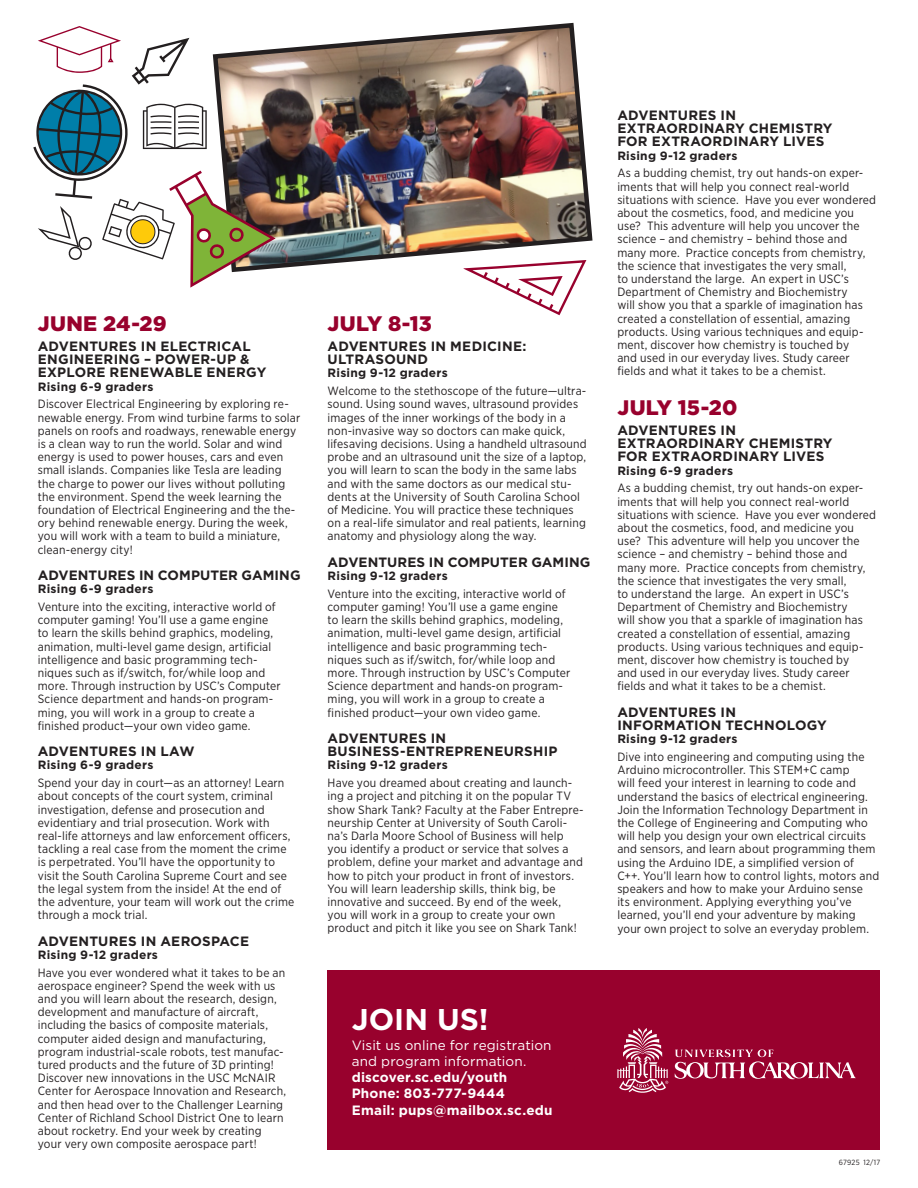
<style>
.page{position:relative;width:918px;height:1188px;background:#fff}
.page>*{position:absolute;margin:0;border:0;box-sizing:border-box;transform-origin:0 0}
.t1{font:700 30px "Gotham";color:#fff}
.Month{font:900 21px "Gotham";letter-spacing:.015em;color:#98012d}
.subhead_1{font:700 13.5px/13.2px "Gotham";letter-spacing:.015em;color:#231f20}
.t2{font:700 13.5px "Gotham";letter-spacing:.015em;color:#fff}
.t3{font:13.5px/16.2px "Gotham";letter-spacing:.01em;color:#fff}
.body_copy{font:12px/13.2px "Gotham Narrow";letter-spacing:.015em;color:#231f20}
.sughead_2{font:700 12px "Gotham";letter-spacing:.02em;color:#231f20}
.body_copy-2{font:7.5px "Gotham Narrow";letter-spacing:.02em;color:#231f20}
</style>
<div class="page">
<img style="left:276px;top:22px;width:317px;height:247px">
<div style="left:328px;top:971px;width:552px;height:179px;background:#98012d"></div>
<svg style="left:675px;top:1049px;width:181px;height:30px"></svg>
<svg style="left:617px;top:1028px;width:51px;height:65px"></svg>
<svg style="left:463px;top:260px;width:123px;height:55px"></svg>
<svg style="left:33px;top:26px;width:243px;height:262px"></svg>
<p class="Month" style="left:38px;top:309px;width:130px">JUNE 24-29</p>
<p class="subhead_1" style="left:38px;top:340px;width:230px">ADVENTURES IN ELECTRICAL<br>ENGINEERING – POWER-UP &amp;<br>EXPLORE RENEWABLE ENERGY</p>
<p class="sughead_2" style="left:38px;top:378px;width:117px">Rising 6-9 graders</p>
<p class="body_copy" style="left:38px;top:397px;width:264px">Discover Electrical Engineering by exploring re&shy;newable energy. From wind turbine farms to solar panels on roofs and roadways, renewable energy is a clean way to run the world. Solar and wind energy is used to power houses, cars and even small islands. Companies like Tesla are leading the charge to power our lives without polluting the environment. Spend the week learning the foundation of Electrical Engineering and the the&shy;ory behind renewable energy. During the week, you will work with a team to build a miniature, clean-energy city!</p>
<p class="subhead_1" style="left:38px;top:569px;width:264px">ADVENTURES IN COMPUTER GAMING</p>
<p class="sughead_2" style="left:38px;top:581px;width:117px">Rising 6-9 graders</p>
<p class="body_copy" style="left:38px;top:600px;width:244px">Venture into the exciting, interactive world of computer gaming! You’ll use a game engine to learn the skills behind graphics, modeling, animation, multi-level game design, artificial intelligence and basic programming tech&shy;niques such as if/switch, for/while loop and more. Through instruction by USC’s Computer Science department and hands-on program&shy;ming, you will work in a group to create a finished product—your own video game.</p>
<p class="subhead_1" style="left:38px;top:745px;width:158px">ADVENTURES IN LAW</p>
<p class="sughead_2" style="left:38px;top:757px;width:117px">Rising 6-9 graders</p>
<p class="body_copy" style="left:38px;top:776px;width:258px">Spend your day in court—as an attorney! Learn about concepts of the court system, criminal investigation, defense and prosecution and evidentiary and trial prosecution. Work with real-life attorneys and law enforcement officers, tackling a real case from the moment the crime is perpetrated. You’ll have the opportunity to visit the South Carolina Supreme Court and see the legal system from the inside! At the end of the adventure, your team will work out the crime through a mock trial.</p>
<p class="subhead_1" style="left:38px;top:934px;width:213px">ADVENTURES IN AEROSPACE</p>
<p class="sughead_2" style="left:38px;top:947px;width:122px">Rising 9-12 graders</p>
<p class="body_copy" style="left:38px;top:966px;width:250px">Have you ever wondered what it takes to be an aerospace engineer? Spend the week with us and you will learn about the research, design, development and manufacture of aircraft, including the basics of composite materials, computer aided design and manufacturing, program industrial-scale robots, test manufac&shy;tured products and the future of 3D printing!<br>Discover new innovations in the USC McNAIR Center for Aerospace Innovation and Research, and then head over to the Challenger Learning Center of Richland School District One to learn about rocketry. End your week by creating your very own composite aerospace part!</p>
<p class="Month" style="left:328px;top:309px;width:106px">JULY 8-13</p>
<p class="subhead_1" style="left:328px;top:340px;width:200px">ADVENTURES IN MEDICINE:<br>ULTRASOUND</p>
<p class="sughead_2" style="left:328px;top:365px;width:122px">Rising 9-12 graders</p>
<p class="body_copy" style="left:328px;top:384px;width:261px">Welcome to the stethoscope of the future—ultra&shy;sound. Using sound waves, ultrasound provides images of the inner workings of the body in a non-invasive way so doctors can make quick, lifesaving decisions. Using a handheld ultrasound probe and an ultrasound unit the size of a laptop, you will learn to scan the body in the same labs and with the same doctors as our medical stu&shy;dents at the University of South Carolina School of Medicine. You will practice these techniques on a real-life simulator and real patients, learning anatomy and physiology along the way.</p>
<p class="subhead_1" style="left:328px;top:555px;width:264px">ADVENTURES IN COMPUTER GAMING</p>
<p class="sughead_2" style="left:328px;top:568px;width:122px">Rising 9-12 graders</p>
<p class="body_copy" style="left:328px;top:587px;width:244px">Venture into the exciting, interactive world of computer gaming! You’ll use a game engine to learn the skills behind graphics, modeling, animation, multi-level game design, artificial intelligence and basic programming tech&shy;niques such as if/switch, for/while loop and more. Through instruction by USC’s Computer Science department and hands-on program&shy;ming, you will work in a group to create a finished product—your own video game.</p>
<p class="subhead_1" style="left:328px;top:732px;width:231px">ADVENTURES IN<br>BUSINESS-ENTREPRENEURSHIP</p>
<p class="sughead_2" style="left:328px;top:757px;width:122px">Rising 9-12 graders</p>
<p class="body_copy" style="left:328px;top:776px;width:258px">Have you dreamed about creating and launch&shy;ing a project and pitching it on the popular TV show Shark Tank? Faculty at the Faber Entrepre&shy;neurship Center at University of South Caroli&shy;na’s Darla Moore School of Business will help you identify a product or service that solves a problem, define your market and advantage and how to pitch your product in front of investors.<br>You will learn leadership skills, think big, be innovative and succeed. By end of the week,<br>you will work in a group to create your own product and pitch it like you see on Shark Tank!</p>
<p class="t1" style="left:352px;top:1000px;width:138px">JOIN US!</p>
<p class="t3" style="left:352px;top:1037px;width:201px">Visit us online for registration and program information.</p>
<p class="t2" style="left:352px;top:1068px;width:157px">discover.sc.edu/youth</p>
<p class="t2" style="left:352px;top:1085px;width:155px">Phone: 803-777-9444</p>
<p class="t2" style="left:352px;top:1101px;width:202px">Email: pups@mailbox.sc.edu</p>
<p class="subhead_1" style="left:617px;top:109px;width:120px">ADVENTURES IN</p>
<p class="subhead_1" style="left:617px;top:122px;width:217px">EXTRAORDINARY CHEMISTRY</p>
<p class="subhead_1" style="left:617px;top:135px;width:209px">FOR EXTRAORDINARY LIVES</p>
<p class="sughead_2" style="left:617px;top:147px;width:122px">Rising 9-12 graders</p>
<p class="body_copy" style="left:617px;top:166px;width:260px">As a budding chemist, try out hands-on exper&shy;iments that will help you connect real-world situations with science. Have you ever wondered about the cosmetics, food, and medicine you use? This adventure will help you uncover the science – and chemistry – behind those and many more. Practice concepts from chemistry, the science that investigates the very small,<br>to understand the large. An expert in USC’s Department of Chemistry and Biochemistry<br>will show you that a sparkle of imagination has created a constellation of essential, amazing products. Using various techniques and equip&shy;ment, discover how chemistry is touched by<br>and used in our everyday lives. Study career fields and what it takes to be a chemist.</p>
<p class="Month" style="left:617px;top:393px;width:121px">JULY 15-20</p>
<p class="subhead_1" style="left:617px;top:424px;width:120px">ADVENTURES IN</p>
<p class="subhead_1" style="left:617px;top:437px;width:217px">EXTRAORDINARY CHEMISTRY</p>
<p class="subhead_1" style="left:617px;top:450px;width:209px">FOR EXTRAORDINARY LIVES</p>
<p class="sughead_2" style="left:617px;top:462px;width:117px">Rising 6-9 graders</p>
<p class="body_copy" style="left:617px;top:481px;width:260px">As a budding chemist, try out hands-on exper&shy;iments that will help you connect real-world situations with science. Have you ever wondered about the cosmetics, food, and medicine you use? This adventure will help you uncover the science – and chemistry – behind those and many more. Practice concepts from chemistry, the science that investigates the very small,<br>to understand the large. An expert in USC’s Department of Chemistry and Biochemistry<br>will show you that a sparkle of imagination has created a constellation of essential, amazing products. Using various techniques and equip&shy;ment, discover how chemistry is touched by<br>and used in our everyday lives. Study career fields and what it takes to be a chemist.</p>
<p class="subhead_1" style="left:617px;top:705px;width:120px">ADVENTURES IN</p>
<p class="subhead_1" style="left:617px;top:719px;width:211px">INFORMATION TECHNOLOGY</p>
<p class="sughead_2" style="left:617px;top:731px;width:122px">Rising 9-12 graders</p>
<p class="body_copy" style="left:617px;top:750px;width:263px">Dive into engineering and computing using the Arduino microcontroller. This STEM+C camp<br>will feed your interest in learning to code and understand the basics of electrical engineering.<br>Join the Information Technology Department in the College of Engineering and Computing who will help you design your own electrical circuits and sensors, and learn about programming them using the Arduino IDE, a simplified version of C++. You’ll learn how to control lights, motors and speakers and how to make your Arduino sense<br>its environment. Applying everything you’ve learned, you’ll end your adventure by making your own project to solve an everyday problem.</p>
<p class="body_copy-2" style="left:839px;top:1158px;width:43px">67925 12/17</p>
</div>
